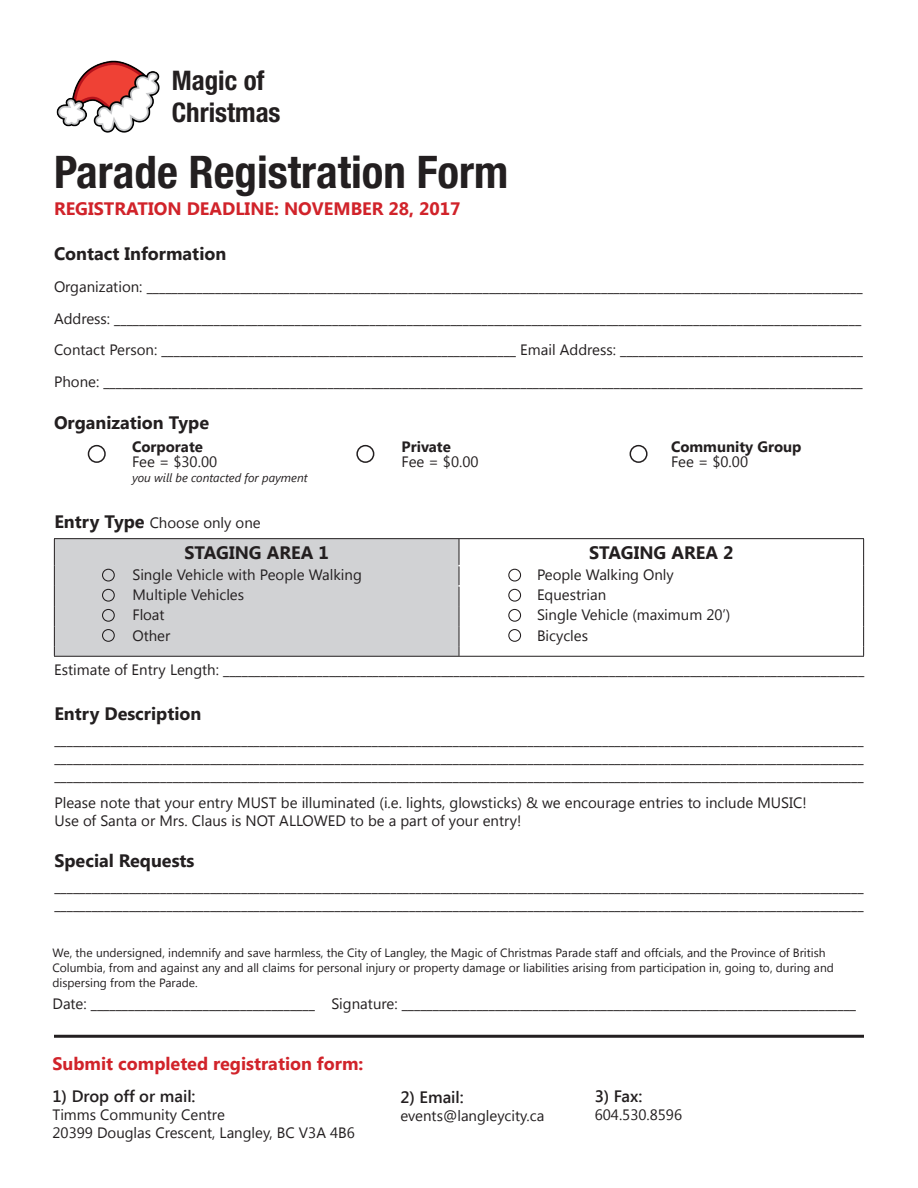
<style>
.page{position:relative;width:918px;height:1188px;background:#fff}
.page>*{position:absolute;margin:0;border:0;box-sizing:border-box;transform-origin:0 0}
.Rules_Body{font:700 condensed 45px "Helvetica Neue LT Std";color:#231f20}
.t1{font:700 condensed 27px "Helvetica Neue LT Std";color:#231f20}
.Rules_Body-2{font:700 18px "Segoe UI";color:#231f20}
.Rules_Body-3{font:700 18px "Segoe UI";color:#d1232a}
.Rules_Body-4{font:600 16.5px "Segoe UI";color:#231f20}
.Rules_Body-5{font:15px/18px "Segoe UI";color:#231f20}
.Rules_Body-6{font:700 15px "Segoe UI";color:#231f20}
.Rules_Body-7{font:12px/15px "Segoe UI";color:#231f20}
.Rules_Body-8{font:italic 12px "Segoe UI";color:#231f20}
.s1{font-weight:700}
.s2{font-weight:700;font-size:18px}
</style>
<div class="page">
<img style="left:56px;top:60px;width:104px;height:73px">
<div style="left:55px;top:539px;width:404px;height:117px;background:#d1d2d4"></div>
<hr style="left:54px;top:656px;width:405px;height:1px;background:#231f20">
<svg style="left:54px;top:539px;width:1px;height:117px"></svg>
<svg style="left:459px;top:539px;width:1px;height:117px"></svg>
<svg style="left:863px;top:539px;width:1px;height:117px"></svg>
<hr style="left:459px;top:656px;width:405px;height:1px;background:#231f20">
<hr style="left:54px;top:538px;width:405px;height:1px;background:#231f20">
<hr style="left:459px;top:538px;width:405px;height:1px;background:#231f20">
<div style="left:102px;top:569px;width:13px;height:13px;border:1px solid #231f20;border-radius:50%"></div>
<div style="left:102px;top:589px;width:13px;height:13px;border:1px solid #231f20;border-radius:50%"></div>
<div style="left:102px;top:609px;width:13px;height:13px;border:1px solid #231f20;border-radius:50%"></div>
<div style="left:102px;top:629px;width:13px;height:13px;border:1px solid #231f20;border-radius:50%"></div>
<div style="left:508px;top:569px;width:13px;height:13px;border:1px solid #231f20;border-radius:50%"></div>
<div style="left:508px;top:589px;width:13px;height:13px;border:1px solid #231f20;border-radius:50%"></div>
<div style="left:508px;top:609px;width:13px;height:13px;border:1px solid #231f20;border-radius:50%"></div>
<div style="left:508px;top:629px;width:13px;height:13px;border:1px solid #231f20;border-radius:50%"></div>
<div style="left:88px;top:445px;width:18px;height:18px;border:2px solid #231f20;border-radius:50%"></div>
<div style="left:356px;top:445px;width:18px;height:18px;border:2px solid #231f20;border-radius:50%"></div>
<div style="left:630px;top:445px;width:18px;height:18px;border:2px solid #231f20;border-radius:50%"></div>
<hr style="left:54px;top:1035px;width:810px;height:3px;background:#231f20">
<p class="t1" style="left:172px;top:64px;width:94px">Magic of</p>
<p class="t1" style="left:172px;top:96px;width:110px">Christmas</p>
<p class="Rules_Body" style="left:54px;top:144px;width:456px">Parade Registration Form</p>
<p class="Rules_Body-3" style="left:54px;top:195px;width:408px">REGISTRATION DEADLINE: NOVEMBER 28, 2017</p>
<p class="Rules_Body-2" style="left:54px;top:240px;width:174px">Contact Information</p>
<p class="Rules_Body-5" style="left:54px;top:271px;width:810px;line-height:31.5px;text-align:justify">Organization: ___________________________________________________________________________________________________________________ Address: ________________________________________________________________________________________________________________________ Contact Person: _________________________________________________________ Email Address: _______________________________________ Phone: __________________________________________________________________________________________________________________________</p>
<p class="Rules_Body-2" style="left:54px;top:410px;width:157px">Organization Type</p>
<p class="Rules_Body-5" style="left:132px;top:439px;width:87px;line-height:15px"><span class="s1">Corporate<br></span>Fee = $30.00</p>
<p class="Rules_Body-8" style="left:132px;top:470px;width:177px">you will be contacted for payment</p>
<p class="Rules_Body-6" style="left:402px;top:436px;width:51px">Private</p>
<p class="Rules_Body-5" style="left:402px;top:452px;width:79px">Fee = $0.00</p>
<p class="Rules_Body-6" style="left:671px;top:436px;width:132px">Community Group</p>
<p class="Rules_Body-5" style="left:671px;top:452px;width:79px">Fee = $0.00</p>
<p class="Rules_Body-5" style="left:54px;top:513px;width:208px"><span class="s2">Entry Type</span> Choose only one</p>
<p class="Rules_Body-2" style="left:184px;top:539px;width:146px">STAGING AREA 1</p>
<p class="Rules_Body-2" style="left:589px;top:539px;width:146px">STAGING AREA 2</p>
<p class="Rules_Body-5" style="left:132px;top:565px;width:231px">Single Vehicle with People Walking</p>
<p class="Rules_Body-5" style="left:537px;top:565px;width:138px">People Walking Only</p>
<p class="Rules_Body-5" style="left:132px;top:585px;width:113px">Multiple Vehicles</p>
<p class="Rules_Body-5" style="left:537px;top:585px;width:71px">Equestrian</p>
<p class="Rules_Body-5" style="left:132px;top:605px;width:34px">Float</p>
<p class="Rules_Body-5" style="left:537px;top:605px;width:195px">Single Vehicle (maximum 20’)</p>
<p class="Rules_Body-5" style="left:132px;top:626px;width:39px">Other</p>
<p class="Rules_Body-5" style="left:537px;top:626px;width:53px">Bicycles</p>
<p class="Rules_Body-5" style="left:54px;top:660px;width:812px">Estimate of Entry Length: _______________________________________________________________________________________________________</p>
<p class="Rules_Body-2" style="left:54px;top:701px;width:149px">Entry Description</p>
<p class="Rules_Body-5" style="left:54px;top:730px;width:811px;text-align:justify">__________________________________________________________________________________________________________________________________ __________________________________________________________________________________________________________________________________ __________________________________________________________________________________________________________________________________</p>
<p class="Rules_Body-5" style="left:54px;top:793px;width:754px">Please note that your entry MUST be illuminated (i.e. lights, glowsticks) &amp; we encourage entries to include MUSIC!<br>Use of Santa or Mrs. Claus is NOT ALLOWED to be a part of your entry!</p>
<p class="Rules_Body-2" style="left:54px;top:848px;width:142px">Special Requests</p>
<p class="Rules_Body-5" style="left:54px;top:877px;width:811px">__________________________________________________________________________________________________________________________________ __________________________________________________________________________________________________________________________________</p>
<p class="Rules_Body-7" style="left:52px;top:945px;width:783px">We, the undersigned, indemnify and save harmless, the City of Langley, the Magic of Christmas Parade staff and offcials, and the Province of British<br>Columbia, from and against any and all claims for personal injury or property damage or liabilities arising from participation in, going to, during and dispersing from the Parade.</p>
<p class="Rules_Body-5" style="left:52px;top:994px;width:805px">Date: ____________________________________ Signature: _________________________________________________________________________</p>
<p class="Rules_Body-3" style="left:52px;top:1051px;width:312px">Submit completed registration form:</p>
<p class="Rules_Body-4" style="left:52px;top:1084px;width:145px">1) Drop off or mail:</p>
<p class="Rules_Body-5" style="left:52px;top:1105px;width:174px">Timms Community Centre</p>
<p class="Rules_Body-5" style="left:52px;top:1123px;width:304px">20399 Douglas Crescent, Langley, BC V3A 4B6</p>
<p class="Rules_Body-4" style="left:400px;top:1086px;width:65px">2) Email:</p>
<p class="Rules_Body-5" style="left:400px;top:1106px;width:146px">events@langleycity.ca</p>
<p class="Rules_Body-4" style="left:595px;top:1084px;width:49px">3) Fax:</p>
<p class="Rules_Body-5" style="left:595px;top:1105px;width:89px">604.530.8596</p>
</div>
